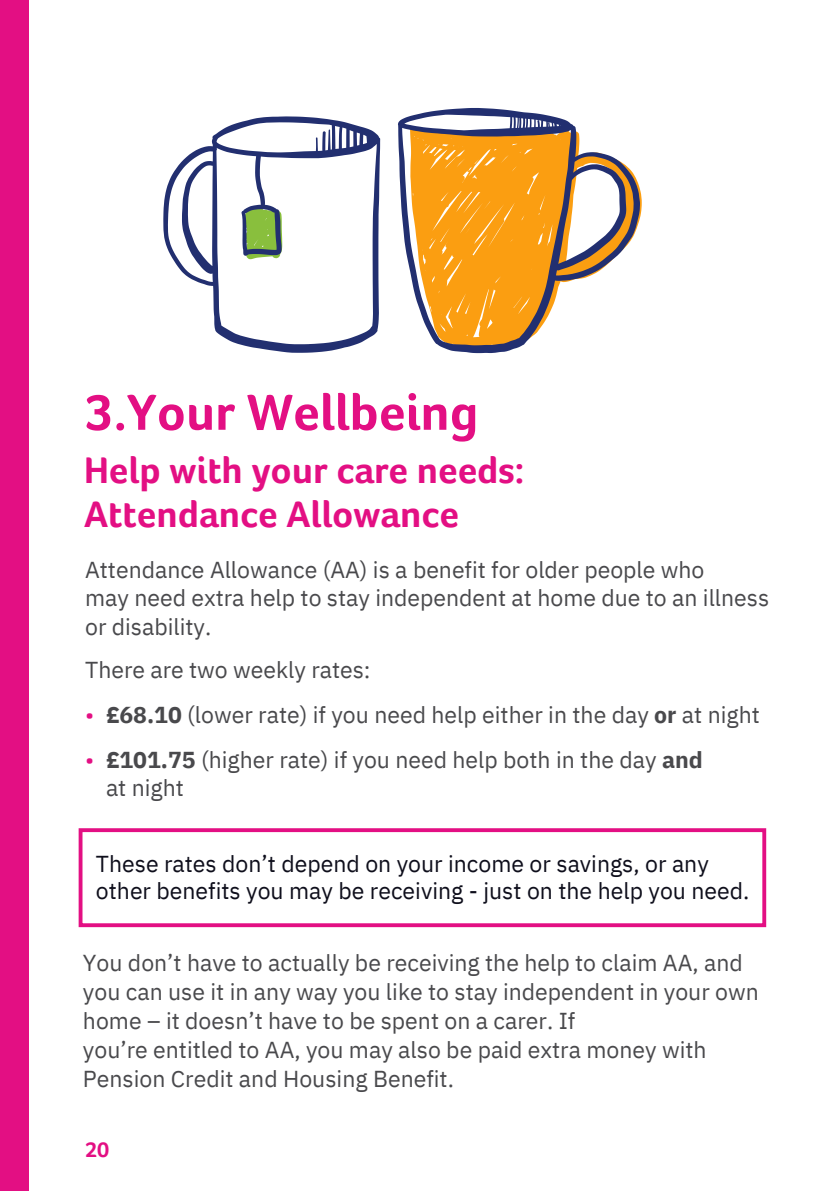
<style>
.page{position:relative;width:839px;height:1191px;background:#fff}
.page>*{position:absolute;margin:0;border:0;box-sizing:border-box;transform-origin:0 0}
.t1{font:700 52px "Foco Age UK";color:#e30f83}
.t2{font:700 38px/43.6px "Foco Age UK";color:#e30f83}
.t3{font:23px/29px "IBM Plex Sans";color:#49494c}
.t4{font:23px/27.6px "IBM Plex Sans";color:#0e0e1b}
.t5{font:700 22px "Foco Age UK";color:#e30f83}
.s1{color:#e30f83}
.s2{font-weight:700}
</style>
<div class="page">
<div style="left:0;top:0;width:28px;height:1191px;background:#e30f83"></div>
<svg style="left:163px;top:116px;width:217px;height:237px"></svg>
<svg style="left:398px;top:108px;width:242px;height:245px"></svg>
<div style="left:79px;top:828px;width:687px;height:99px;border:4px solid #e30f83"></div>
<h1 class="t1" style="left:85px;top:382px;width:395px">3.Your Wellbeing</h1>
<h2 class="t2" style="left:84px;top:448px;width:442px">Help with your care needs:<br>Attendance Allowance</h2>
<p class="t3" style="left:85px;top:553px;width:685px">Attendance Allowance (AA) is a benefit for older people who<br>may need extra help to stay independent at home due to an illness or disability.</p>
<p class="t3" style="left:85px;top:654px;width:287px">There are two weekly rates:</p>
<p class="t3" style="left:85px;top:699px;width:676px"><span class="s1">•</span> <span class="s2">£68.10</span> (lower rate) if you need help either in the day <span class="s2">or</span> at night</p>
<p class="t3" style="left:106px;top:745px;width:598px;line-height:27.6px;text-indent:-21px"><span class="s1">•</span> <span class="s2">£101.75</span> (higher rate) if you need help both in the day <span class="s2">and </span>at night</p>
<p class="t4" style="left:96px;top:848px;width:655px">These rates don’t depend on your income or savings, or any other benefits you may be receiving - just on the help you need.</p>
<p class="t3" style="left:83px;top:947px;width:677px">You don’t have to actually be receiving the help to claim AA, and you can use it in any way you like to stay independent in your own home – it doesn’t have to be spent on a carer. If<br>you’re entitled to AA, you may also be paid extra money with Pension Credit and Housing Benefit.</p>
<p class="t5" style="left:85px;top:1137px;width:26px">20</p>
</div>
